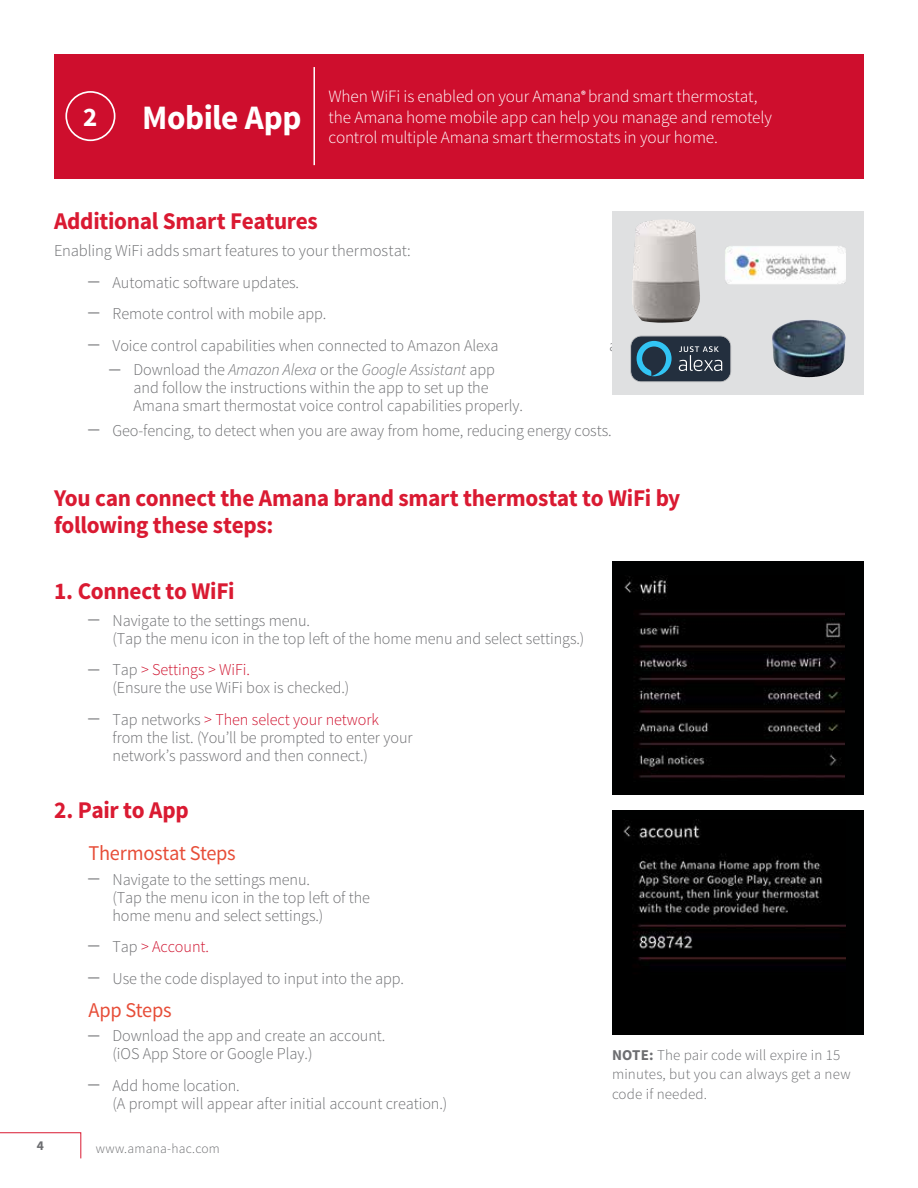
<style>
.page{position:relative;width:918px;height:1188px;background:#fff}
.page>*{position:absolute;margin:0;border:0;box-sizing:border-box;transform-origin:0 0}
.t1{font:700 34.35px "Source Sans Pro";letter-spacing:-.015em;color:#fff}
.t2{font:700 26.85px "Source Sans Pro";color:#fff}
.t3{font:700 24px/27px "Source Sans Pro";letter-spacing:-.015em;color:#da1a32}
.t4{font:21px "Source Sans Pro";letter-spacing:-.015em;color:#e74e39}
.t5{font:300 17.25px/20.7px "Source Sans Pro";letter-spacing:-.01em;color:#fff}
.t6{font:300 16.5px/18px "Source Sans Pro";letter-spacing:-.005em;color:#6d6e71}
.t7{font:300 16.5px "Source Sans Pro";letter-spacing:-.005em;color:#cf112d}
.t8{font:300 15px/19.5px "Source Sans Pro";letter-spacing:.01em;color:#6d6e71}
.t9{font:300 13.5px "Source Sans Pro";letter-spacing:.02em;color:#6d6e71}
.t10{font:700 13.5px "Source Sans Pro";color:#6d6e71}
.s1{font-family:"DIN Pro";font-weight:400;font-size:15px}
.s2{font-style:italic}
.s3{color:#cf112d}
.s4{color:#ce0e2d}
.s5{font-family:"DIN Pro";font-weight:400;font-size:15px;color:#6d6e71}
.s6{color:#6d6e71}
.s7{font-weight:700}
</style>
<div class="page">
<div style="left:54px;top:54px;width:810px;height:124px;background:#ce0e2d"></div>
<div style="left:612px;top:562px;width:252px;height:233px;background:#000101"></div>
<img style="left:624px;top:576px;width:221px;height:202px">
<div style="left:612px;top:810px;width:252px;height:225px;background:#000101"></div>
<img style="left:623px;top:819px;width:223px;height:142px">
<div style="left:612px;top:211px;width:252px;height:184px;background:#dfe0e1"></div>
<img style="left:632px;top:220px;width:68px;height:103px">
<img style="left:725px;top:246px;width:121px;height:38px">
<svg style="left:630px;top:336px;width:101px;height:46px"></svg>
<img style="left:772px;top:320px;width:36px;height:41px">
<hr style="left:313px;top:67px;width:2px;height:98px;background:#fff">
<div style="left:65px;top:91px;width:50px;height:50px;border:2px solid #fff;border-radius:50%"></div>
<svg style="left:0;top:1132px;width:81px;height:27px"></svg>
<h2 class="t2" style="left:83px;top:100px;width:16px">2</h2>
<h1 class="t1" style="left:142px;top:96px;width:161px">Mobile App</h1>
<p class="t5" style="left:328px;top:86px;width:445px">When WiFi is enabled on your Amana<sup>®</sup> brand smart thermostat, the Amana home mobile app can help you manage and remotely control multiple Amana smart thermostats in your home.</p>
<h3 class="t3" style="left:54px;top:209px;width:265px">Additional Smart Features</h3>
<p class="t6" style="left:54px;top:242px;width:358px">Enabling WiFi adds smart features to your thermostat:</p>
<p class="t6" style="left:87px;top:273px;width:214px"><span class="s1">—</span> Automatic software updates.</p>
<p class="t6" style="left:87px;top:305px;width:241px"><span class="s1">—</span> Remote control with mobile app.</p>
<p class="t6" style="left:87px;top:336px;width:413px"><span class="s1">—</span> Voice control capabilities when connected to Amazon Alexa</p>
<p class="t6" style="left:134px;top:361px;width:391px;text-indent:-25px"><span class="s1">—</span> Download the <span class="s2">Amazon Alexa</span> or the <span class="s2">Google Assistant</span> app and follow the instructions within the app to set up the<br>Amana smart thermostat voice control capabilities properly.</p>
<p class="t6" style="left:87px;top:422px;width:526px"><span class="s1">—</span> Geo-fencing, to detect when you are away from home, reducing energy costs.</p>
<h3 class="t3" style="left:54px;top:485px;width:628px">You can connect the Amana brand smart thermostat to WiFi by following these steps:</h3>
<h3 class="t3" style="left:54px;top:578px;width:182px">1. Connect to WiFi</h3>
<p class="t6" style="left:112px;top:612px;width:473px;text-indent:-25px"><span class="s1">—</span> Navigate to the settings menu.<br>(Tap the menu icon in the top left of the home menu and select settings.)</p>
<p class="t6" style="left:112px;top:661px;width:239px;text-indent:-25px"><span class="s1">—</span> Tap <span class="s3">&gt; Settings &gt; WiFi</span><span class="s4">.<br></span>(Ensure the use WiFi box is checked.)</p>
<p class="t6" style="left:112px;top:711px;width:302px;text-indent:-25px"><span class="s1">—</span> Tap networks <span class="s4">&gt;</span> <span class="s3">Then select your network </span>from the list. (You’ll be prompted to enter your network’s password and then connect.)</p>
<h3 class="t3" style="left:54px;top:797px;width:136px">2. Pair to App</h3>
<p class="t4" style="left:88px;top:840px;width:149px">Thermostat Steps</p>
<p class="t6" style="left:112px;top:870px;width:259px;text-indent:-25px"><span class="s1">—</span> Navigate to the settings menu.<br>(Tap the menu icon in the top left of the home menu and select settings.)</p>
<p class="t7" style="left:87px;top:937px;width:123px"><span class="s5">—</span> <span class="s6">Tap</span> &gt; Account.</p>
<p class="t6" style="left:87px;top:969px;width:319px"><span class="s1">—</span> Use the code displayed to input into the app.</p>
<p class="t4" style="left:88px;top:997px;width:85px">App Steps</p>
<p class="t6" style="left:112px;top:1027px;width:274px;text-indent:-25px"><span class="s1">—</span> Download the app and create an account. (iOS App Store or Google Play.)</p>
<p class="t6" style="left:112px;top:1077px;width:336px;text-indent:-25px"><span class="s1">—</span> Add home location.<br>(A prompt will appear after initial account creation.)</p>
<p class="t10" style="left:37px;top:1137px;width:9px">4</p>
<p class="t9" style="left:96px;top:1140px;width:125px">www.amana-hac.com</p>
<p class="t8" style="left:612px;top:1045px;width:240px"><span class="s7">NOTE:</span> The pair code will expire in 15 minutes, but you can always get a new code if needed.</p>
</div>
